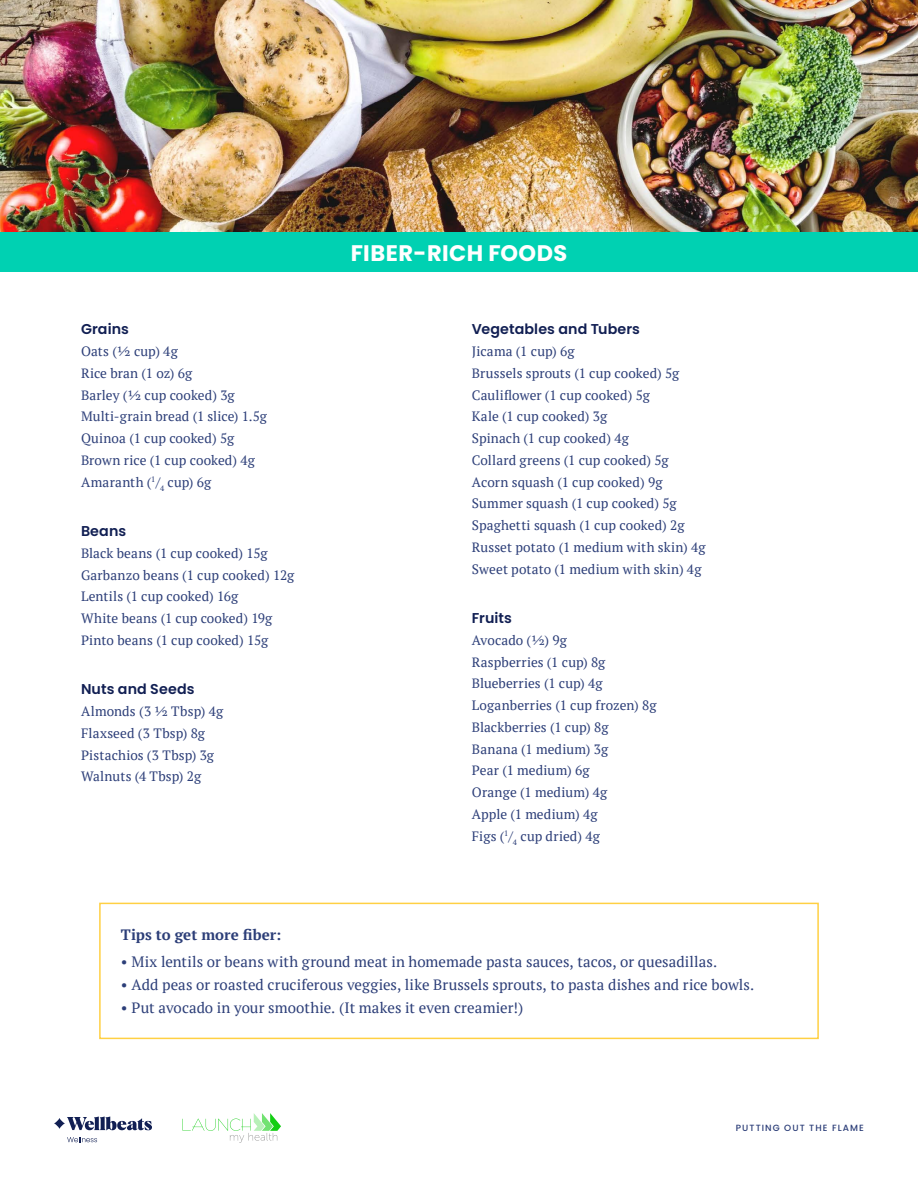
<style>
.page{position:relative;width:918px;height:1194px;background:#fff}
.page>*{position:absolute;margin:0;border:0;box-sizing:border-box;transform-origin:0 0}
.t1{font:700 22.5px "Poppins";letter-spacing:.02em;color:#fff}
.t2{font:15px "PT Serif";color:#2c3e78}
.t3{font:700 15px "PT Serif";letter-spacing:.005em;color:#2c3e78}
.t4{font:600 14.25px "Poppins";letter-spacing:.005em;color:#111f53}
.t5{font:13.5px/21.8px "PT Serif";letter-spacing:.01em;color:#2c3e78}
.t6{font:500 9px "Poppins";letter-spacing:.12em;color:#2c3e78}
</style>
<div class="page">
<svg style="left:54px;top:1118px;width:11px;height:11px"></svg>
<svg style="left:67px;top:1117px;width:85px;height:13px"></svg>
<svg style="left:67px;top:1137px;width:30px;height:5px"></svg>
<svg style="left:183px;top:1114px;width:98px;height:28px"></svg>
<img style="left:0;top:0;width:918px;height:232px">
<div style="left:0;top:232px;width:918px;height:40px;background:#00d1b2"></div>
<div style="left:99px;top:903px;width:720px;height:136px;border:2px solid #ffd043"></div>
<p class="t4" style="left:81px;top:321px;width:50px">Grains</p>
<p class="t5" style="left:81px;top:340px;width:188px">Oats (½ cup) 4g<br>Rice bran (1 oz) 6g<br>Barley (½ cup cooked) 3g<br>Multi-grain bread (1 slice) 1.5g<br>Quinoa (1 cup cooked) 5g<br>Brown rice (1 cup cooked) 4g<br>Amaranth (<sup>1</sup>/<sub>4</sub> cup) 6g</p>
<p class="t4" style="left:81px;top:523px;width:47px">Beans</p>
<p class="t5" style="left:81px;top:542px;width:215px">Black beans (1 cup cooked) 15g<br>Garbanzo beans (1 cup cooked) 12g<br>Lentils (1 cup cooked) 16g<br>White beans (1 cup cooked) 19g<br>Pinto beans (1 cup cooked) 15g</p>
<p class="t4" style="left:81px;top:681px;width:115px">Nuts and Seeds</p>
<p class="t5" style="left:81px;top:700px;width:144px">Almonds (3 ½ Tbsp) 4g<br>Flaxseed (3 Tbsp) 8g<br>Pistachios (3 Tbsp) 3g<br>Walnuts (4 Tbsp) 2g</p>
<h1 class="t1" style="left:351px;top:240px;width:218px">FIBER-RICH FOODS</h1>
<p class="t4" style="left:472px;top:321px;width:170px">Vegetables and Tubers</p>
<p class="t5" style="left:472px;top:340px;width:235px">Jicama (1 cup) 6g<br>Brussels sprouts (1 cup cooked) 5g<br>Cauliflower (1 cup cooked) 5g<br>Kale (1 cup cooked) 3g<br>Spinach (1 cup cooked) 4g<br>Collard greens (1 cup cooked) 5g<br>Acorn squash (1 cup cooked) 9g<br>Summer squash (1 cup cooked) 5g<br>Spaghetti squash (1 cup cooked) 2g<br>Russet potato (1 medium with skin) 4g<br>Sweet potato (1 medium with skin) 4g</p>
<p class="t4" style="left:472px;top:610px;width:42px">Fruits</p>
<p class="t5" style="left:472px;top:629px;width:186px">Avocado (½) 9g<br>Raspberries (1 cup) 8g<br>Blueberries (1 cup) 4g<br>Loganberries (1 cup frozen) 8g<br>Blackberries (1 cup) 8g<br>Banana (1 medium) 3g<br>Pear (1 medium) 6g<br>Orange (1 medium) 4g<br>Apple (1 medium) 4g<br>Figs (<sup>1</sup>/<sub>4</sub> cup dried) 4g</p>
<p class="t3" style="left:121px;top:925px;width:162px">Tips to get more fiber:</p>
<p class="t2" style="left:121px;top:952px;width:598px">• Mix lentils or beans with ground meat in homemade pasta sauces, tacos, or quesadillas.</p>
<p class="t2" style="left:121px;top:975px;width:635px">• Add peas or roasted cruciferous veggies, like Brussels sprouts, to pasta dishes and rice bowls.</p>
<p class="t2" style="left:121px;top:998px;width:404px">• Put avocado in your smoothie. (It makes it even creamier!)</p>
<p class="t6" style="left:736px;top:1123px;width:130px">PUTTING OUT THE FLAME</p>
</div>
